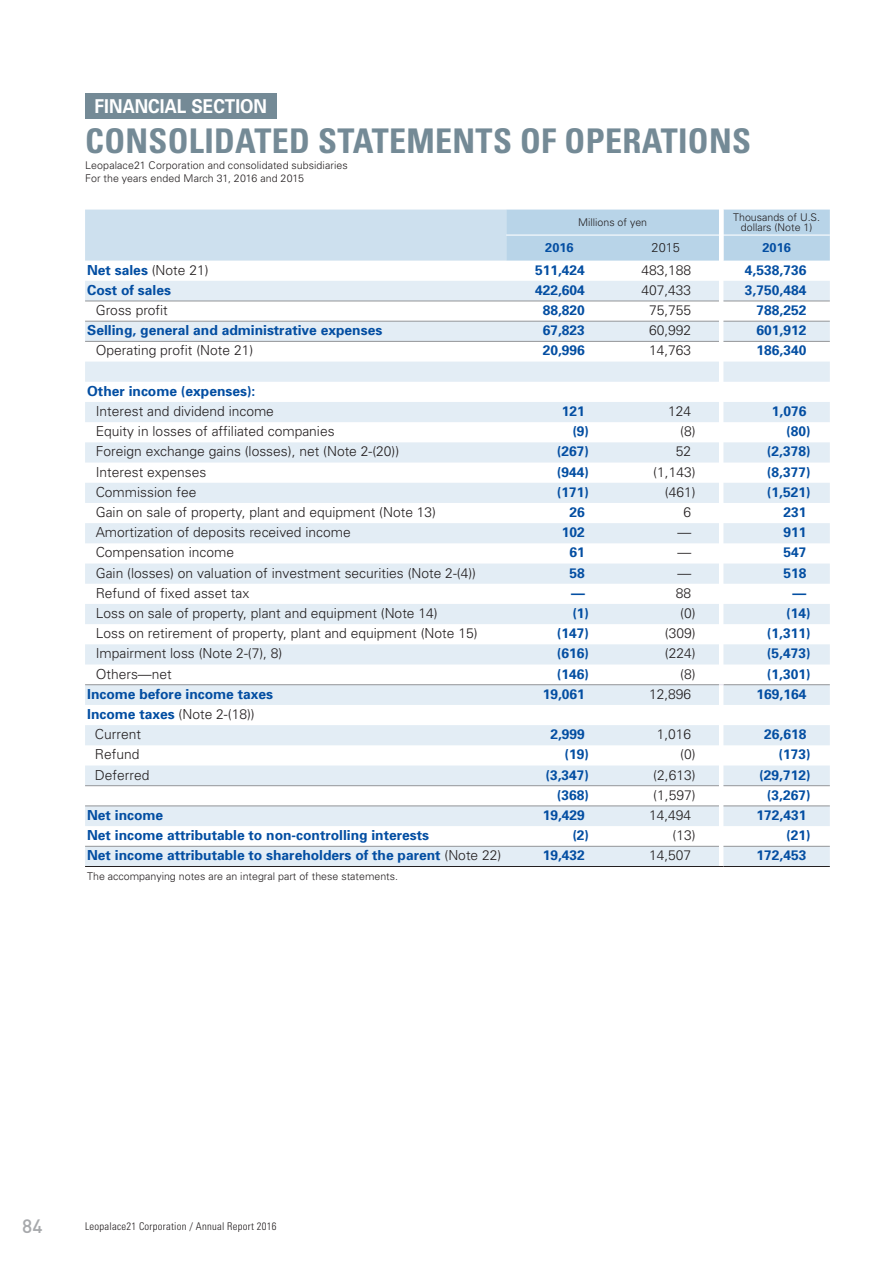
<style>
.page{position:relative;width:893px;height:1263px;background:#fff}
.page>*{position:absolute;margin:0;border:0;box-sizing:border-box;transform-origin:0 0}
.t1{font:700 condensed 34.05px "Univers";letter-spacing:.01em;color:#748a96}
.t2{font:700 19.2px "Univers";color:#fff;scale:.9 1}
.t3{font:500 19.2px "DIN";color:#a7a9ac}
.t4{font:300 13.8px/20.2px "Univers";color:#231f20}
.t5{font:700 13.8px "Univers";color:#034ea2}
.t6{font:700 12.75px "Univers";color:#034ea2}
.t7{font:300 12.75px "Univers";color:#231f20}
.t8{font:300 10.65px/10.6px "Univers";color:#231f20;text-align:center}
.t9{font:300 condensed 10.65px "Univers";letter-spacing:.025em;color:#231f20}
.s1{font-weight:300;color:#231f20}
.s2{font-weight:700;color:#034ea2}
</style>
<div class="page">
<svg style="left:85px;top:210px;width:744px;height:51px;background:#c5dbeb"></svg>
<svg style="left:85px;top:281px;width:744px;height:585px;fill:#e4edf5"></svg>
<hr style="left:85px;top:301px;width:634px;height:1px;background:#939598">
<hr style="left:85px;top:321px;width:634px;height:1px;background:#939598">
<hr style="left:85px;top:341px;width:634px;height:1px;background:#939598">
<hr style="left:723px;top:301px;width:106px;height:1px;background:#939598">
<hr style="left:723px;top:321px;width:106px;height:1px;background:#939598">
<hr style="left:723px;top:341px;width:106px;height:1px;background:#939598">
<hr style="left:85px;top:866px;width:634px;height:1px;background:#231f20">
<hr style="left:723px;top:866px;width:106px;height:1px;background:#231f20">
<hr style="left:85px;top:684px;width:634px;height:1px;background:#939598">
<hr style="left:723px;top:684px;width:106px;height:1px;background:#939598">
<hr style="left:85px;top:785px;width:634px;height:1px;background:#939598">
<hr style="left:723px;top:785px;width:106px;height:1px;background:#939598">
<hr style="left:85px;top:806px;width:634px;height:1px;background:#939598">
<hr style="left:723px;top:806px;width:106px;height:1px;background:#939598">
<hr style="left:85px;top:846px;width:634px;height:1px;background:#939598">
<hr style="left:723px;top:846px;width:106px;height:1px;background:#939598">
<hr style="left:506px;top:235px;width:323px;height:1px;background:#fff">
<div style="left:85px;top:94px;width:191px;height:25px;background:#748a96"></div>
<h2 class="t2" style="left:95px;top:100px;width:193px">FINANCIAL SECTION</h2>
<h1 class="t1" style="left:85px;top:129px;width:667px">CONSOLIDATED STATEMENTS OF OPERATIONS</h1>
<p class="t8" style="left:85px;top:160px;width:264px;line-height:12.8px;text-align:left">Leopalace21 Corporation and consolidated subsidiaries<br>For the years ended March 31, 2016 and 2015</p>
<p class="t8" style="left:578px;top:218px;width:71px">Millions of yen</p>
<p class="t8" style="left:733px;top:213px;width:88px">Thousands of U.S. dollars (Note 1)</p>
<p class="t6" style="left:545px;top:243px;width:30px">2016</p>
<p class="t7" style="left:651px;top:243px;width:30px">2015</p>
<p class="t6" style="left:762px;top:243px;width:30px">2016</p>
<p class="t5" style="left:87px;top:265px;width:123px">Net sales <span class="s1">(Note 21)</span></p>
<p class="t5" style="left:535px;top:265px;width:51px">511,424</p>
<p class="t4" style="left:641px;top:261px;width:51px">483,188</p>
<p class="t5" style="left:745px;top:265px;width:63px">4,538,736</p>
<p class="t5" style="left:87px;top:285px;width:85px">Cost of sales</p>
<p class="t5" style="left:535px;top:285px;width:51px">422,604</p>
<p class="t4" style="left:641px;top:281px;width:51px">407,433</p>
<p class="t5" style="left:745px;top:285px;width:63px">3,750,484</p>
<p class="t4" style="left:96px;top:302px;width:74px">Gross profit</p>
<p class="t5" style="left:542px;top:305px;width:44px">88,820</p>
<p class="t4" style="left:649px;top:302px;width:44px">75,755</p>
<p class="t5" style="left:756px;top:305px;width:51px">788,252</p>
<p class="t5" style="left:87px;top:325px;width:296px">Selling, general and administrative expenses</p>
<p class="t5" style="left:542px;top:325px;width:44px">67,823</p>
<p class="t4" style="left:649px;top:322px;width:44px">60,992</p>
<p class="t5" style="left:756px;top:325px;width:51px">601,912</p>
<p class="t4" style="left:96px;top:342px;width:159px">Operating profit (Note 21)</p>
<p class="t5" style="left:542px;top:346px;width:44px">20,996</p>
<p class="t4" style="left:649px;top:342px;width:44px">14,763</p>
<p class="t5" style="left:756px;top:346px;width:51px">186,340</p>
<p class="t5" style="left:87px;top:386px;width:170px">Other income (expenses):</p>
<p class="t4" style="left:96px;top:403px;width:180px">Interest and dividend income</p>
<p class="t5" style="left:562px;top:406px;width:25px">121</p>
<p class="t4" style="left:668px;top:403px;width:25px">124</p>
<p class="t5" style="left:771px;top:406px;width:36px">1,076</p>
<p class="t4" style="left:96px;top:423px;width:240px">Equity in losses of affiliated companies</p>
<p class="t5" style="left:572px;top:426px;width:18px">(9)</p>
<p class="t4" style="left:680px;top:423px;width:17px">(8)</p>
<p class="t5" style="left:786px;top:426px;width:26px">(80)</p>
<p class="t4" style="left:96px;top:443px;width:305px">Foreign exchange gains (losses), net (Note 2-(20))</p>
<p class="t5" style="left:557px;top:447px;width:34px">(267)</p>
<p class="t4" style="left:676px;top:443px;width:17px">52</p>
<p class="t5" style="left:766px;top:447px;width:45px">(2,378)</p>
<p class="t4" style="left:96px;top:463px;width:112px">Interest expenses</p>
<p class="t5" style="left:557px;top:467px;width:34px">(944)</p>
<p class="t4" style="left:653px;top:463px;width:44px">(1,143)</p>
<p class="t5" style="left:766px;top:467px;width:45px">(8,377)</p>
<p class="t4" style="left:96px;top:483px;width:102px">Commission fee</p>
<p class="t5" style="left:557px;top:487px;width:34px">(171)</p>
<p class="t4" style="left:664px;top:483px;width:32px">(461)</p>
<p class="t5" style="left:766px;top:487px;width:45px">(1,521)</p>
<p class="t4" style="left:96px;top:504px;width:342px">Gain on sale of property, plant and equipment (Note 13)</p>
<p class="t5" style="left:569px;top:507px;width:17px">26</p>
<p class="t4" style="left:683px;top:504px;width:9px">6</p>
<p class="t5" style="left:783px;top:507px;width:25px">231</p>
<p class="t4" style="left:96px;top:524px;width:256px">Amortization of deposits received income</p>
<p class="t5" style="left:562px;top:527px;width:25px">102</p>
<p class="t4" style="left:677px;top:524px;width:15px">—</p>
<p class="t5" style="left:783px;top:527px;width:25px">911</p>
<p class="t4" style="left:96px;top:544px;width:140px">Compensation income</p>
<p class="t5" style="left:569px;top:548px;width:17px">61</p>
<p class="t4" style="left:677px;top:544px;width:15px">—</p>
<p class="t5" style="left:783px;top:548px;width:25px">547</p>
<p class="t4" style="left:96px;top:564px;width:382px">Gain (losses) on valuation of investment securities (Note 2-(4))</p>
<p class="t5" style="left:569px;top:568px;width:17px">58</p>
<p class="t4" style="left:677px;top:564px;width:15px">—</p>
<p class="t5" style="left:783px;top:568px;width:25px">518</p>
<p class="t4" style="left:96px;top:584px;width:155px">Refund of fixed asset tax</p>
<p class="t5" style="left:571px;top:588px;width:15px">—</p>
<p class="t4" style="left:676px;top:584px;width:17px">88</p>
<p class="t5" style="left:792px;top:588px;width:15px">—</p>
<p class="t4" style="left:96px;top:605px;width:343px">Loss on sale of property, plant and equipment (Note 14)</p>
<p class="t5" style="left:572px;top:608px;width:18px">(1)</p>
<p class="t4" style="left:680px;top:605px;width:17px">(0)</p>
<p class="t5" style="left:786px;top:608px;width:26px">(14)</p>
<p class="t4" style="left:96px;top:625px;width:383px">Loss on retirement of property, plant and equipment (Note 15)</p>
<p class="t5" style="left:557px;top:628px;width:34px">(147)</p>
<p class="t4" style="left:664px;top:625px;width:32px">(309)</p>
<p class="t5" style="left:766px;top:628px;width:45px">(1,311)</p>
<p class="t4" style="left:96px;top:645px;width:188px">Impairment loss (Note 2-(7), 8)</p>
<p class="t5" style="left:557px;top:649px;width:34px">(616)</p>
<p class="t4" style="left:664px;top:645px;width:32px">(224)</p>
<p class="t5" style="left:766px;top:649px;width:45px">(5,473)</p>
<p class="t4" style="left:96px;top:665px;width:78px">Others—net</p>
<p class="t5" style="left:557px;top:669px;width:34px">(146)</p>
<p class="t4" style="left:680px;top:665px;width:17px">(8)</p>
<p class="t5" style="left:766px;top:669px;width:45px">(1,301)</p>
<p class="t5" style="left:87px;top:689px;width:187px">Income before income taxes</p>
<p class="t5" style="left:542px;top:689px;width:44px">19,061</p>
<p class="t4" style="left:649px;top:685px;width:44px">12,896</p>
<p class="t5" style="left:756px;top:689px;width:51px">169,164</p>
<p class="t4" style="left:95px;top:706px;width:161px;text-indent:-8px"><span class="s2">Income taxes</span> (Note 2-(18))<br>Current</p>
<p class="t5" style="left:550px;top:729px;width:36px">2,999</p>
<p class="t4" style="left:656px;top:726px;width:36px">1,016</p>
<p class="t5" style="left:764px;top:729px;width:44px">26,618</p>
<p class="t4" style="left:95px;top:746px;width:46px">Refund</p>
<p class="t5" style="left:564px;top:750px;width:26px">(19)</p>
<p class="t4" style="left:680px;top:746px;width:17px">(0)</p>
<p class="t5" style="left:778px;top:750px;width:34px">(173)</p>
<p class="t4" style="left:95px;top:766px;width:56px">Deferred</p>
<p class="t5" style="left:545px;top:770px;width:45px">(3,347)</p>
<p class="t4" style="left:653px;top:766px;width:44px">(2,613)</p>
<p class="t5" style="left:759px;top:770px;width:53px">(29,712)</p>
<p class="t5" style="left:557px;top:790px;width:34px">(368)</p>
<p class="t4" style="left:653px;top:786px;width:44px">(1,597)</p>
<p class="t5" style="left:766px;top:790px;width:45px">(3,267)</p>
<p class="t5" style="left:87px;top:810px;width:78px">Net income</p>
<p class="t5" style="left:542px;top:810px;width:44px">19,429</p>
<p class="t4" style="left:649px;top:807px;width:44px">14,494</p>
<p class="t5" style="left:756px;top:810px;width:51px">172,431</p>
<p class="t5" style="left:87px;top:830px;width:343px">Net income attributable to non-controlling interests</p>
<p class="t5" style="left:572px;top:830px;width:18px">(2)</p>
<p class="t4" style="left:672px;top:827px;width:25px">(13)</p>
<p class="t5" style="left:786px;top:830px;width:26px">(21)</p>
<p class="t5" style="left:87px;top:851px;width:415px">Net income attributable to shareholders of the parent <span class="s1">(Note 22)</span></p>
<p class="t5" style="left:542px;top:851px;width:44px">19,432</p>
<p class="t4" style="left:649px;top:847px;width:44px">14,507</p>
<p class="t5" style="left:756px;top:851px;width:51px">172,453</p>
<p class="t8" style="left:87px;top:873px;width:312px">The accompanying notes are an integral part of these statements.</p>
<h2 class="t3" style="left:22px;top:1213px;width:22px">84</h2>
<p class="t9" style="left:85px;top:1222px;width:193px">Leopalace21 Corporation / Annual Report 2016</p>
</div>
